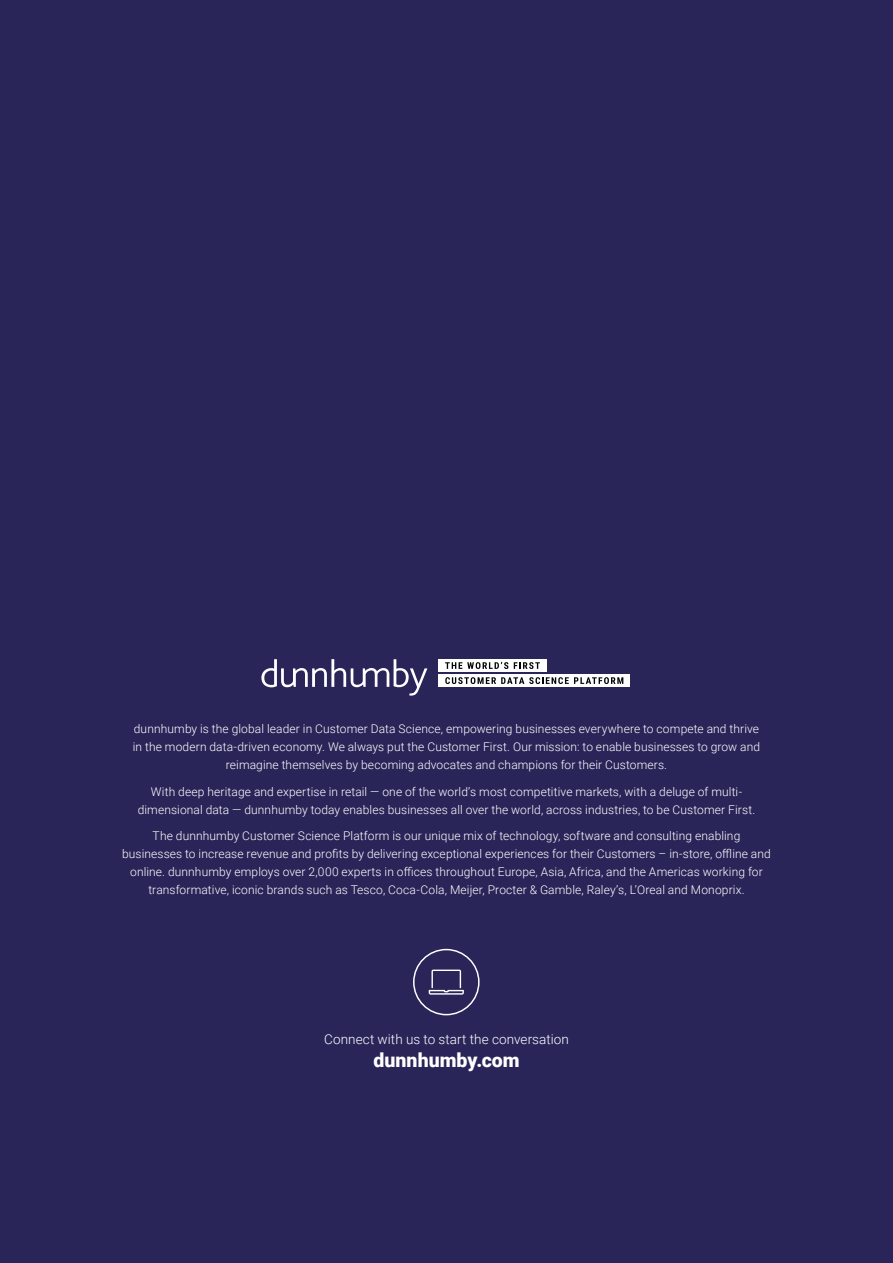
<style>
.page{position:relative;width:893px;height:1263px;background:#2a2559}
.page>*{position:absolute;margin:0;border:0;box-sizing:border-box;transform-origin:0 0}
.t1{font:900 19.5px "Roboto";color:#fff}
.t2{font:300 13.5px "Roboto";letter-spacing:.005em;color:#fff}
.t3{font:300 12px/18px "Roboto";letter-spacing:.01em;color:#fff;text-align:center}
</style>
<div class="page">
<svg style="left:261px;top:659px;width:166px;height:37px"></svg>
<div style="left:438px;top:659px;width:109px;height:13px;background:#fff"></div>
<div style="left:438px;top:674px;width:192px;height:13px;background:#fff"></div>
<svg style="left:445px;top:662px;width:63px;height:7px"></svg>
<svg style="left:514px;top:662px;width:26px;height:7px"></svg>
<svg style="left:445px;top:677px;width:178px;height:7px"></svg>
<svg style="left:413px;top:949px;width:67px;height:66px"></svg>
<p class="t3" style="left:133px;top:719px;width:629px">dunnhumby is the global leader in Customer Data Science, empowering businesses everywhere to compete and thrive in the modern data-driven economy. We always put the Customer First. Our mission: to enable businesses to grow and reimagine themselves by becoming advocates and champions for their Customers.</p>
<p class="t3" style="left:138px;top:782px;width:619px">With deep heritage and expertise in retail — one of the world’s most competitive markets, with a deluge of multi&shy;dimensional data — dunnhumby today enables businesses all over the world, across industries, to be Customer First.</p>
<p class="t3" style="left:122px;top:826px;width:650px">The dunnhumby Customer Science Platform is our unique mix of technology, software and consulting enabling businesses to increase revenue and profits by delivering exceptional experiences for their Customers – in-store, offline and online. dunnhumby employs over 2,000 experts in offices throughout Europe, Asia, Africa, and the Americas working for transformative, iconic brands such as Tesco, Coca-Cola, Meijer, Procter &amp; Gamble, Raley’s, L’Oreal and Monoprix.</p>
<p class="t2" style="left:324px;top:1029px;width:246px">Connect with us to start the conversation</p>
<h1 class="t1" style="left:373px;top:1046px;width:148px">dunnhumby.com</h1>
</div>
